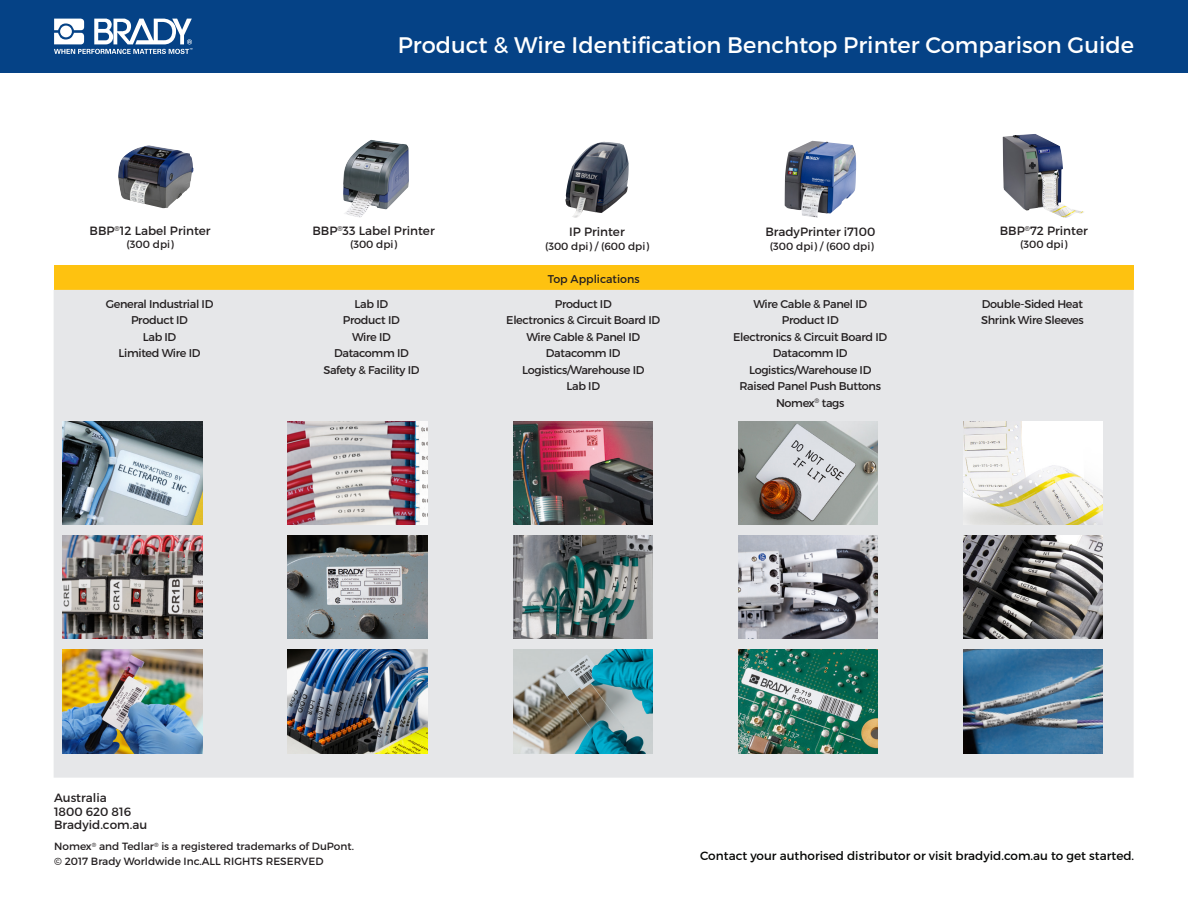
<style>
.page{position:relative;width:1188px;height:918px;background:#fff}
.page>*{position:absolute;margin:0;border:0;box-sizing:border-box;transform-origin:0 0}
._01_Headline_1_-_14p{font:22.5px "Montserrat";color:#fff}
._03_subheadline_2{font:12px "Montserrat";color:#231f20}
._01_Headline_1_-_14p-2{font:12px "Montserrat";color:#040503}
._03_Body_text{font:12px "Montserrat";color:#231f20}
._903_TABLE__body_cop{font:11.25px/16.5px "Montserrat";letter-spacing:-.03em;color:#231f20;text-align:center}
._901_TABLE__header_r{font:11.25px "Montserrat";color:#231f20}
._05_Body_copy{font:10.5px "Montserrat";color:#231f20}
._03_subheadline_2-2{font:10.5px "Montserrat";color:#231f20}
</style>
<div class="page">
<div style="left:0;top:0;width:1188px;height:73px;background:#054286"></div>
<div style="left:54px;top:265px;width:1080px;height:25px;background:#fec210"></div>
<div style="left:54px;top:290px;width:1080px;height:488px;background:#e6e7e9"></div>
<img style="left:63px;top:421px;width:139px;height:104px">
<img style="left:63px;top:535px;width:139px;height:104px">
<img style="left:63px;top:650px;width:139px;height:103px">
<img style="left:288px;top:421px;width:139px;height:104px">
<img style="left:288px;top:535px;width:139px;height:104px">
<img style="left:288px;top:650px;width:139px;height:103px">
<img style="left:513px;top:421px;width:140px;height:104px">
<img style="left:513px;top:535px;width:140px;height:104px">
<img style="left:513px;top:650px;width:140px;height:103px">
<img style="left:738px;top:421px;width:140px;height:104px">
<img style="left:738px;top:535px;width:140px;height:104px">
<img style="left:738px;top:650px;width:140px;height:103px">
<img style="left:963px;top:421px;width:140px;height:104px">
<img style="left:963px;top:535px;width:140px;height:104px">
<img style="left:963px;top:650px;width:140px;height:103px">
<img style="left:785px;top:141px;width:71px;height:77px">
<img style="left:565px;top:142px;width:64px;height:76px">
<img style="left:1002px;top:134px;width:82px;height:84px">
<img style="left:343px;top:140px;width:66px;height:78px">
<img style="left:118px;top:145px;width:75px;height:63px">
<svg style="left:54px;top:19px;width:138px;height:35px"></svg>
<p class="_03_subheadline_2" style="left:90px;top:223px;width:123px">BBP<sup>®</sup>12 Label Printer</p>
<p class="_03_subheadline_2-2" style="left:127px;top:238px;width:49px">(300 dpi)</p>
<p class="_01_Headline_1_-_14p" style="left:398px;top:31px;width:738px">Product &amp; Wire Identification Benchtop Printer Comparison Guide</p>
<p class="_03_subheadline_2" style="left:312px;top:223px;width:124px">BBP<sup>®</sup>33 Label Printer</p>
<p class="_03_subheadline_2-2" style="left:350px;top:238px;width:49px">(300 dpi)</p>
<p class="_03_subheadline_2" style="left:569px;top:224px;width:57px">IP Printer</p>
<p class="_03_subheadline_2-2" style="left:545px;top:239px;width:105px">(300 dpi) / (600 dpi)</p>
<p class="_901_TABLE__header_r" style="left:548px;top:272px;width:93px">Top Applications</p>
<p class="_03_subheadline_2" style="left:765px;top:224px;width:111px">BradyPrinter i7100</p>
<p class="_03_subheadline_2-2" style="left:770px;top:239px;width:105px">(300 dpi) / (600 dpi)</p>
<p class="_03_subheadline_2" style="left:1000px;top:223px;width:89px">BBP<sup>®</sup>72 Printer</p>
<p class="_03_subheadline_2-2" style="left:1020px;top:238px;width:49px">(300 dpi)</p>
<p class="_903_TABLE__body_cop" style="left:106px;top:295px;width:109px">General Industrial ID<br>Product ID<br>Lab ID<br>Limited Wire ID</p>
<p class="_903_TABLE__body_cop" style="left:355px;top:295px;width:35px">Lab ID</p>
<p class="_903_TABLE__body_cop" style="left:343px;top:312px;width:58px">Product ID</p>
<p class="_903_TABLE__body_cop" style="left:352px;top:328px;width:40px">Wire ID</p>
<p class="_903_TABLE__body_cop" style="left:334px;top:345px;width:76px">Datacomm ID</p>
<p class="_903_TABLE__body_cop" style="left:323px;top:361px;width:98px">Safety &amp; Facility ID</p>
<p class="_903_TABLE__body_cop" style="left:555px;top:295px;width:58px">Product ID</p>
<p class="_903_TABLE__body_cop" style="left:506px;top:312px;width:155px">Electronics &amp; Circuit Board ID</p>
<p class="_903_TABLE__body_cop" style="left:526px;top:328px;width:115px">Wire Cable &amp; Panel ID</p>
<p class="_903_TABLE__body_cop" style="left:546px;top:345px;width:76px">Datacomm ID</p>
<p class="_903_TABLE__body_cop" style="left:522px;top:361px;width:124px">Logistics/Warehouse ID</p>
<p class="_903_TABLE__body_cop" style="left:566px;top:378px;width:35px">Lab ID</p>
<p class="_903_TABLE__body_cop" style="left:753px;top:295px;width:115px">Wire Cable &amp; Panel ID</p>
<p class="_903_TABLE__body_cop" style="left:782px;top:312px;width:58px">Product ID</p>
<p class="_903_TABLE__body_cop" style="left:733px;top:328px;width:155px">Electronics &amp; Circuit Board ID</p>
<p class="_903_TABLE__body_cop" style="left:749px;top:345px;width:124px">Datacomm ID<br>Logistics/Warehouse ID</p>
<p class="_903_TABLE__body_cop" style="left:739px;top:378px;width:143px">Raised Panel Push Buttons</p>
<p class="_903_TABLE__body_cop" style="left:776px;top:394px;width:70px">Nomex<sup>®</sup> tags</p>
<p class="_903_TABLE__body_cop" style="left:981px;top:295px;width:104px;text-align:left">Double-Sided Heat<br>Shrink Wire Sleeves</p>
<p class="_03_Body_text" style="left:54px;top:790px;width:54px">Australia</p>
<p class="_03_Body_text" style="left:54px;top:804px;width:79px">1800 620 816</p>
<p class="_03_Body_text" style="left:54px;top:818px;width:95px">Bradyid.com.au</p>
<p class="_05_Body_copy" style="left:54px;top:840px;width:301px">Nomex<sup>®</sup> and Tedlar<sup>®</sup> is a registered trademarks of DuPont.</p>
<p class="_05_Body_copy" style="left:54px;top:855px;width:271px">© 2017 Brady Worldwide Inc.ALL RIGHTS RESERVED</p>
<p class="_01_Headline_1_-_14p-2" style="left:700px;top:848px;width:436px">Contact your authorised distributor or visit bradyid.com.au to get started.</p>
</div>
